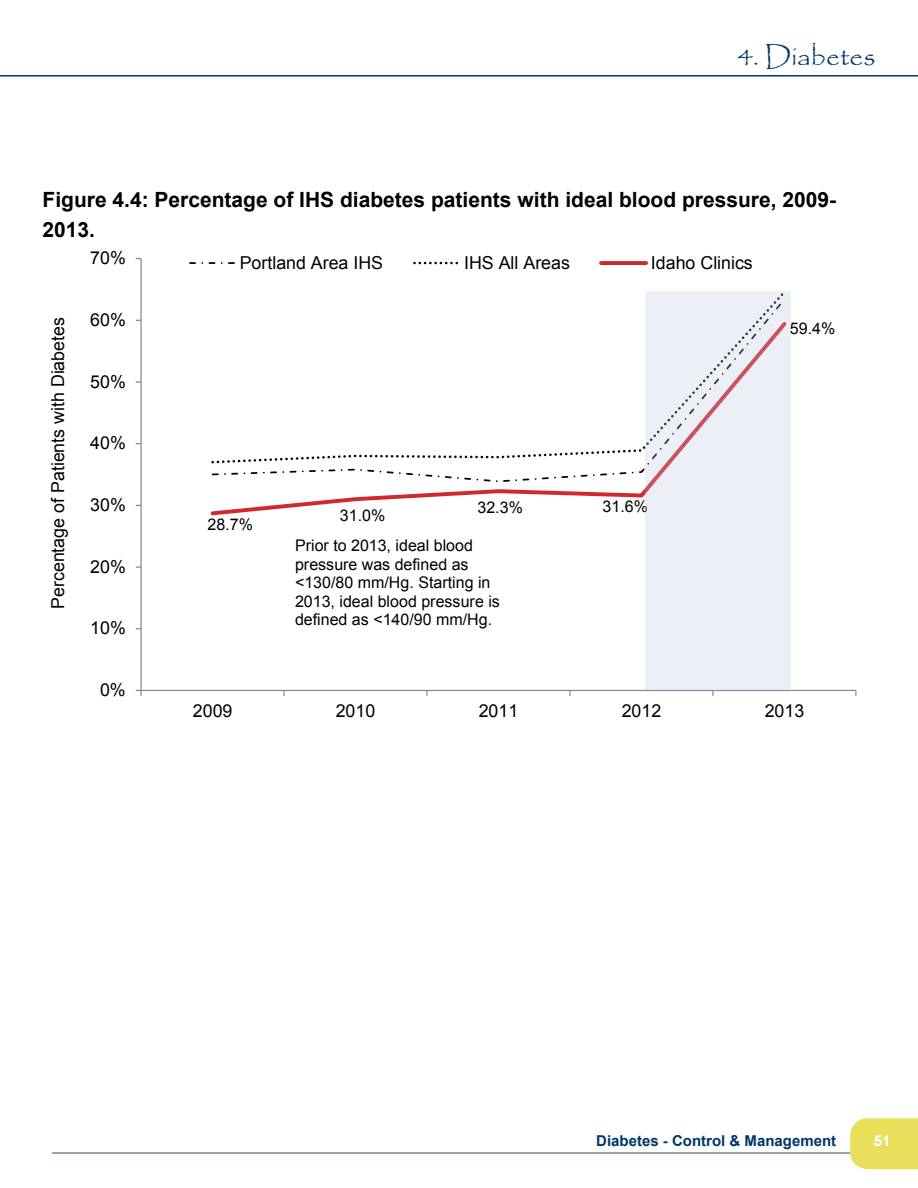
<style>
.page{position:relative;width:918px;height:1188px;background:#fff}
.page>*{position:absolute;margin:0;border:0;box-sizing:border-box;transform-origin:0 0}
.t1{font:27px "Papyrus";color:#003768}
.t2{font:700 21px/30px "Arial";color:#000}
.t3{font:17.85px "Arial";letter-spacing:-.005em;color:#000}
.t4{font:16.05px/18.5px "Arial";color:#000}
.t5{font:700 15px "Arial";color:#003768}
.t6{font:700 15px "Arial";color:#fff}
</style>
<div class="page">
<hr style="left:140px;top:259px;width:2px;height:431px;background:#868686">
<hr style="left:141px;top:690px;width:715px;height:1px;background:#868686">
<svg style="left:136px;top:690px;width:6px;height:6px"></svg>
<svg style="left:210px;top:446px;width:435px;height:70px"></svg>
<svg style="left:190px;top:262px;width:45px;height:2px"></svg>
<svg style="left:414px;top:262px;width:44px;height:2px"></svg>
<svg style="left:601px;top:261px;width:45px;height:4px"></svg>
<div style="left:645px;top:291px;width:146px;height:401px;background:#eceff6"></div>
<hr style="left:52px;top:1152px;width:811px;height:2px;background:#6e8f85">
<svg style="left:849px;top:1118px;width:69px;height:52px;background:#eae166"></svg>
<hr style="left:0;top:75px;width:918px;height:2px;background:#003768">
<h1 class="t1" style="left:738px;top:39px;width:139px">4. Diabetes</h1>
<p class="t2" style="left:43px;top:185px;width:795px">Figure 4.4: Percentage of IHS diabetes patients with ideal blood pressure, 2009-<br>2013.</p>
<p class="t3" style="left:46px;top:609px;width:293px;rotate:-90deg">Percentage of Patients with Diabetes</p>
<p class="t3" style="left:90px;top:246px;width:37px">70%</p>
<p class="t3" style="left:90px;top:308px;width:37px">60%</p>
<p class="t3" style="left:90px;top:370px;width:37px">50%</p>
<p class="t3" style="left:90px;top:431px;width:37px">40%</p>
<p class="t3" style="left:90px;top:493px;width:37px">30%</p>
<p class="t3" style="left:90px;top:555px;width:37px">20%</p>
<p class="t3" style="left:90px;top:616px;width:37px">10%</p>
<p class="t3" style="left:100px;top:678px;width:27px">0%</p>
<p class="t3" style="left:240px;top:251px;width:145px">Portland Area IHS</p>
<p class="t3" style="left:464px;top:251px;width:107px">IHS All Areas</p>
<p class="t3" style="left:651px;top:251px;width:103px">Idaho Clinics</p>
<p class="t4" style="left:790px;top:319px;width:47px">59.4%</p>
<p class="t4" style="left:207px;top:515px;width:47px">28.7%</p>
<p class="t4" style="left:340px;top:507px;width:47px">31.0%</p>
<p class="t4" style="left:477px;top:499px;width:47px">32.3%</p>
<p class="t4" style="left:603px;top:498px;width:47px">31.6%</p>
<p class="t4" style="left:295px;top:537px;width:206px">Prior to 2013, ideal blood pressure was defined as &lt;130/80 mm/Hg. Starting in<br>2013, ideal blood pressure is defined as &lt;140/90 mm/Hg.</p>
<p class="t3" style="left:193px;top:699px;width:41px">2009</p>
<p class="t3" style="left:336px;top:699px;width:41px">2010</p>
<p class="t3" style="left:479px;top:699px;width:41px">2011</p>
<p class="t3" style="left:622px;top:699px;width:41px">2012</p>
<p class="t3" style="left:765px;top:699px;width:41px">2013</p>
<p class="t5" style="left:596px;top:1131px;width:242px">Diabetes - Control &amp; Management</p>
<p class="t6" style="left:874px;top:1131px;width:18px">51</p>
</div>
